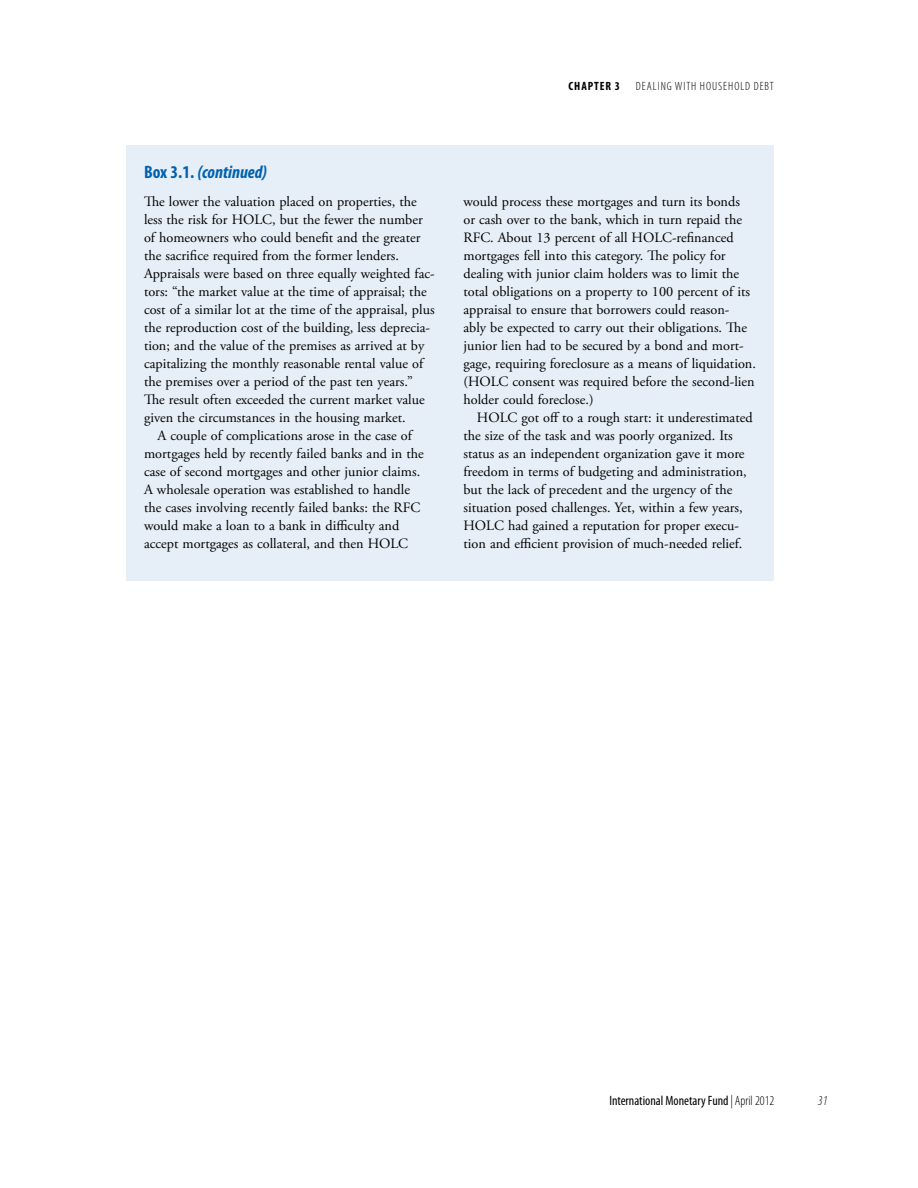
<style>
.page{position:relative;width:918px;height:1188px;background:#fff}
.page>*{position:absolute;margin:0;border:0;box-sizing:border-box;transform-origin:0 0}
.t1{font:italic 700 condensed 18px "Myriad Pro";color:#0062af}
.t2{font:14.25px/18px "Adobe Garamond Pro";color:#000}
.t3{font:condensed 13.5px "Myriad Pro";color:#000}
.t4{font:italic 300 condensed 13.5px "Myriad Pro";color:#000}
.t5{font:300 condensed 12px "Myriad Pro";letter-spacing:.08em;color:#000}
.t6{font:700 condensed 12px "Myriad Pro";letter-spacing:.08em;color:#000}
.s1{font-style:normal}
.s2{font-weight:300;font-style:italic}
.s3{font-weight:300}
</style>
<div class="page">
<div style="left:126px;top:145px;width:648px;height:435px;background:#e6eff7"></div>
<p class="t6" style="left:569px;top:79px;width:53px">CHAPTER 3</p>
<p class="t5" style="left:636px;top:80px;width:139px">DEALING WITH HOUSEHOLD DEBT</p>
<p class="t1" style="left:144px;top:162px;width:125px"><span class="s1">BOX 3.1.</span> (continued)</p>
<p class="t2" style="left:144px;top:193px;width:274px">The lower the valuation placed on properties, the</p>
<p class="t2" style="left:144px;top:211px;width:280px">less the risk for HOLC, but the fewer the number</p>
<p class="t2" style="left:144px;top:229px;width:278px">of homeowners who could benefit and the greater</p>
<p class="t2" style="left:144px;top:247px;width:256px">the sacrifice required from the former lenders.</p>
<p class="t2" style="left:144px;top:265px;width:292px">Appraisals were based on three equally weighted fac-</p>
<p class="t2" style="left:144px;top:283px;width:284px">tors: “the market value at the time of appraisal; the</p>
<p class="t2" style="left:144px;top:301px;width:292px">cost of a similar lot at the time of the appraisal, plus</p>
<p class="t2" style="left:144px;top:319px;width:288px">the reproduction cost of the building, less deprecia-</p>
<p class="t2" style="left:144px;top:337px;width:282px">tion; and the value of the premises as arrived at by</p>
<p class="t2" style="left:144px;top:355px;width:281px">capitalizing the monthly reasonable rental value of</p>
<p class="t2" style="left:144px;top:373px;width:270px">the premises over a period of the past ten years.”</p>
<p class="t2" style="left:144px;top:391px;width:282px">The result often exceeded the current market value</p>
<p class="t2" style="left:144px;top:409px;width:263px">given the circumstances in the housing market.</p>
<p class="t2" style="left:157px;top:427px;width:256px">A couple of complications arose in the case of</p>
<p class="t2" style="left:144px;top:445px;width:281px">mortgages held by recently failed banks and in the</p>
<p class="t2" style="left:144px;top:463px;width:278px">case of second mortgages and other junior claims.</p>
<p class="t2" style="left:144px;top:481px;width:268px">A wholesale operation was established to handle</p>
<p class="t2" style="left:144px;top:499px;width:278px">the cases involving recently failed banks: the RFC</p>
<p class="t2" style="left:144px;top:517px;width:257px">would make a loan to a bank in difficulty and</p>
<p class="t2" style="left:144px;top:535px;width:266px">accept mortgages as collateral, and then HOLC</p>
<p class="t2" style="left:463px;top:193px;width:294px">would process these mortgages and turn its bonds<br>or cash over to the bank, which in turn repaid the RFC. About 13 percent of all HOLC-refinanced mortgages fell into this category. The policy for dealing with junior claim holders was to limit the total obligations on a property to 100 percent of its appraisal to ensure that borrowers could reason-<br>ably be expected to carry out their obligations. The junior lien had to be secured by a bond and mort&shy;gage, requiring foreclosure as a means of liquidation. (HOLC consent was required before the second-lien holder could foreclose.)</p>
<p class="t2" style="left:463px;top:409px;width:291px;text-indent:13px">HOLC got off to a rough start: it underestimated the size of the task and was poorly organized. Its status as an independent organization gave it more freedom in terms of budgeting and administration, but the lack of precedent and the urgency of the situation posed challenges. Yet, within a few years, HOLC had gained a reputation for proper execu&shy;tion and efficient provision of much-needed relief.</p>
<p class="t3" style="left:609px;top:1093px;width:167px">International Monetary Fund <span class="s2">|</span> <span class="s3">APRIL 2012</span></p>
<p class="t4" style="left:818px;top:1093px;width:11px">31</p>
</div>
